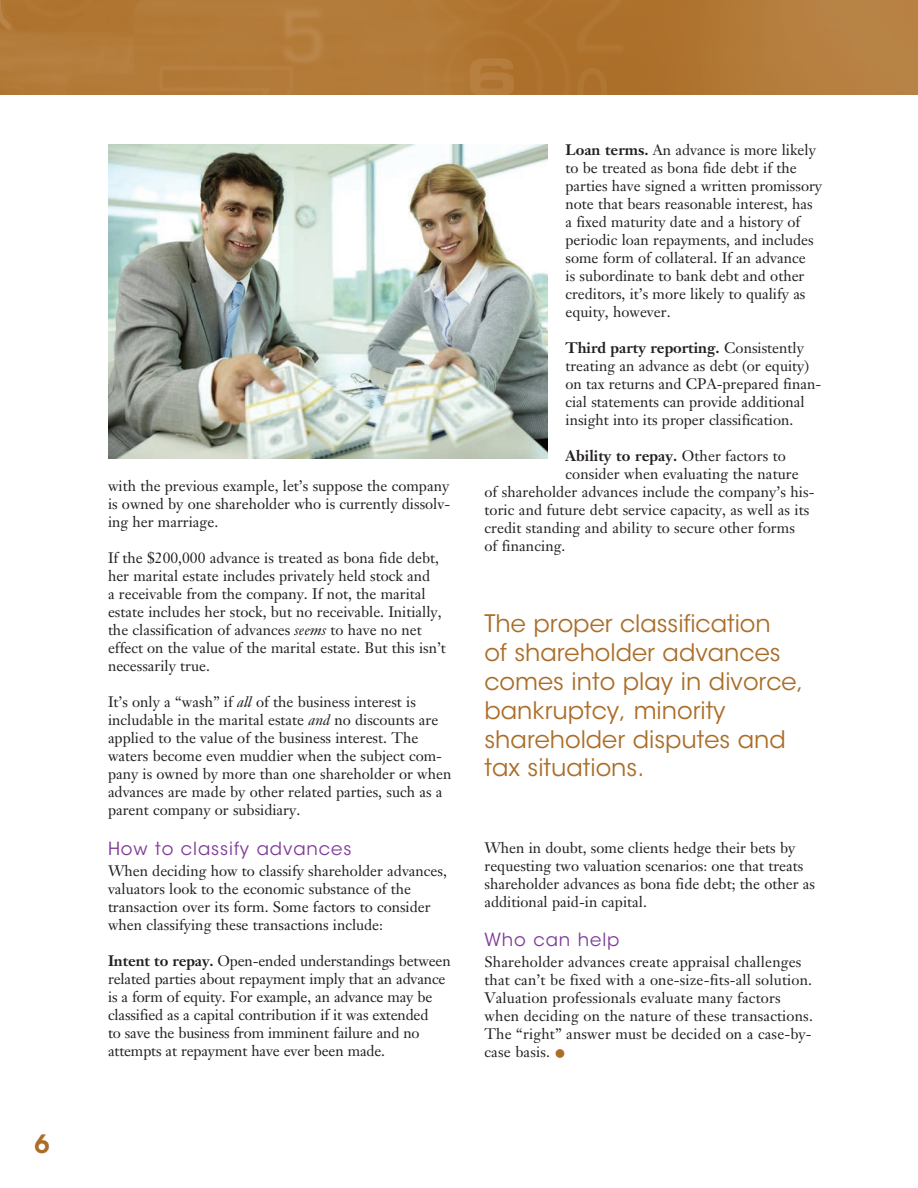
<style>
.page{position:relative;width:918px;height:1188px;background:#fff}
.page>*{position:absolute;margin:0;border:0;box-sizing:border-box;transform-origin:0 0}
.t1{font:600 25.05px "ITC Avant Garde Std";color:#ab6d28}
.t2{font:24px/28.8px "ITC Avant Garde Std";color:#ab6d28}
.t3{font:18px "ITC Avant Garde Std";letter-spacing:.05em;color:#7f3c97}
.t4{font:15px/18px "Janson Text LT Std";color:#231f20}
.t5{font:700 15px "Janson Text LT Std";letter-spacing:.005em;color:#231f20}
.s1{font-style:italic}
.s2{font-weight:700}
.s3{font-weight:400}
.s4{color:#ab6d28}
</style>
<div class="page">
<img style="left:0;top:0;width:918px;height:94px">
<img style="left:108px;top:144px;width:440px;height:315px">
<h1 class="t1" style="left:34px;top:1128px;width:17px">6</h1>
<p class="t4" style="left:108px;top:477px;width:344px;text-align:justify">with the previous example, let’s suppose the company is owned by one shareholder who is currently dissolv&shy;ing her marriage.</p>
<p class="t4" style="left:108px;top:549px;width:339px">If the $200,000 advance is treated as bona fide debt, her marital estate includes privately held stock and<br>a receivable from the company. If not, the marital estate includes her stock, but no receivable. Initially, the classification of advances <span class="s1">seems</span> to have no net effect on the value of the marital estate. But this isn’t necessarily true.</p>
<p class="t4" style="left:108px;top:693px;width:345px">It’s only a “wash” if <span class="s1">all</span> of the business interest is includable in the marital estate <span class="s1">and</span> no discounts are applied to the value of the business interest. The waters become even muddier when the subject com&shy;pany is owned by more than one shareholder or when advances are made by other related parties, such as a parent company or subsidiary.</p>
<p class="t3" style="left:108px;top:838px;width:245px">How to classify advances</p>
<p class="t4" style="left:108px;top:862px;width:340px">When deciding how to classify shareholder advances, valuators look to the economic substance of the transaction over its form. Some factors to consider when classifying these transactions include:</p>
<p class="t4" style="left:108px;top:952px;width:344px"><span class="s2">Intent to repay.</span> Open-ended understandings between related parties about repayment imply that an advance is a form of equity. For example, an advance may be classified as a capital contribution if it was extended<br>to save the business from imminent failure and no attempts at repayment have ever been made.</p>
<p class="t4" style="left:566px;top:141px;width:258px"><span class="s2">Loan terms.</span> An advance is more likely to be treated as bona fide debt if the parties have signed a written promissory note that bears reasonable interest, has a fixed maturity date and a history of periodic loan repayments, and includes some form of collateral. If an advance<br>is subordinate to bank debt and other creditors, it’s more likely to qualify as equity, however.</p>
<p class="t4" style="left:566px;top:339px;width:257px"><span class="s2">Third party reporting.</span> Consistently treating an advance as debt (or equity) on tax returns and CPA-prepared finan&shy;cial statements can provide additional insight into its proper classification.</p>
<p class="t5" style="left:566px;top:446px;width:222px">Ability to repay. <span class="s3">Other factors to</span></p>
<p class="t4" style="left:566px;top:465px;width:235px">consider when evaluating the nature</p>
<p class="t4" style="left:484px;top:483px;width:332px">of shareholder advances include the company’s his-</p>
<p class="t4" style="left:484px;top:501px;width:326px">toric and future debt service capacity, as well as its</p>
<p class="t4" style="left:484px;top:519px;width:312px">credit standing and ability to secure other forms</p>
<p class="t4" style="left:484px;top:537px;width:83px">of financing.</p>
<h2 class="t2" style="left:484px;top:610px;width:320px">The proper classification<br>of shareholder advances comes into play in divorce, bankruptcy, minority shareholder disputes and tax situations.</h2>
<p class="t4" style="left:484px;top:839px;width:332px">When in doubt, some clients hedge their bets by requesting two valuation scenarios: one that treats shareholder advances as bona fide debt; the other as additional paid-in capital.</p>
<p class="t3" style="left:484px;top:929px;width:137px">Who can help</p>
<p class="t4" style="left:484px;top:953px;width:330px">Shareholder advances create appraisal challenges that can’t be fixed with a one-size-fits-all solution.<br>Valuation professionals evaluate many factors when deciding on the nature of these transactions.<br>The “right” answer must be decided on a case-by&shy;case basis. <span class="s4">●</span></p>
</div>
